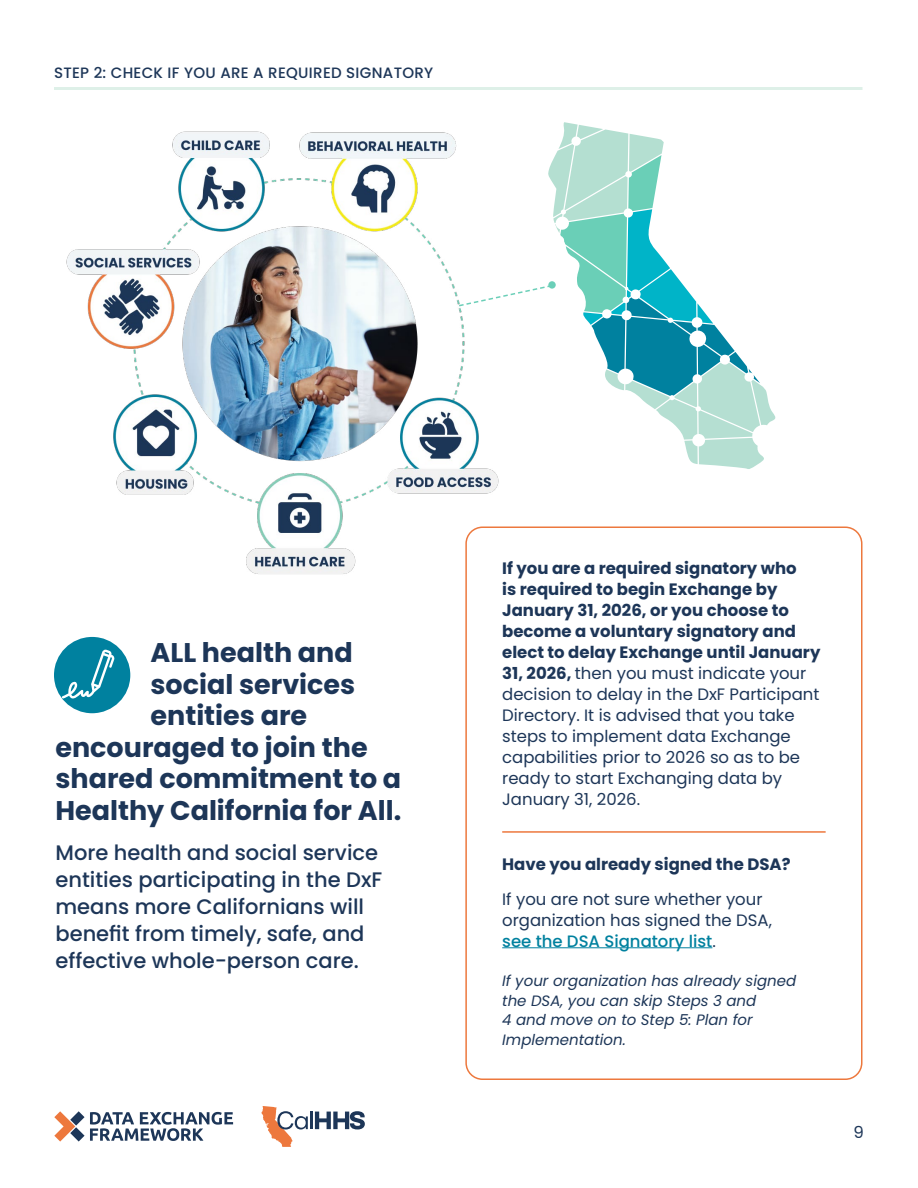
<style>
.page{position:relative;width:918px;height:1188px;background:#fff}
.page>*{position:absolute;margin:0;border:0;box-sizing:border-box;transform-origin:0 0}
.t1{font:700 27px "Poppins";color:#1d3658}
.t2{font:500 21px/27px "Poppins";color:#1d3658}
.t3{font:16.5px/21px "Poppins";color:#1d3658}
.t4{font:700 16.5px "Poppins";color:#1d3658}
.t5{font:italic 15px/19.5px "Poppins";color:#1d3658}
.t6{font:500 15px "Poppins";letter-spacing:.02em;color:#1d3658}
.s1{font-weight:700}
.s2{font-weight:500;color:#00819f}
</style>
<div class="page">
<svg style="left:54px;top:1111px;width:179px;height:31px"></svg>
<svg style="left:261px;top:1106px;width:104px;height:41px"></svg>
<div style="left:465px;top:526px;width:397px;height:554px;border:2px solid #ed783d;border-radius:16px"></div>
<hr style="left:54px;top:87px;width:808px;height:3px;background:#def0e8">
<hr style="left:502px;top:947px;width:210px;height:1px;background:#00819f">
<hr style="left:502px;top:831px;width:324px;height:2px;background:#ed783d">
<div style="left:54px;top:637px;width:76px;height:76px;background:#00819f;border-radius:50%"></div>
<svg style="left:62px;top:650px;width:52px;height:49px"></svg>
<svg style="left:510px;top:122px;width:265px;height:347px"></svg>
<div style="left:548px;top:281px;width:8px;height:8px;background:#6bcfb8;border-radius:50%"></div>
<img style="left:66px;top:131px;width:443px;height:456px">
<p class="t6" style="left:54px;top:64px;width:381px">STEP 2: CHECK IF YOU ARE A REQUIRED SIGNATORY</p>
<h2 class="t1" style="left:151px;top:637px;width:204px">ALL health and</h2>
<h2 class="t1" style="left:151px;top:669px;width:206px">social services</h2>
<h2 class="t1" style="left:151px;top:700px;width:158px">entities are</h2>
<h2 class="t1" style="left:56px;top:732px;width:314px">encouraged to join the</h2>
<h2 class="t1" style="left:56px;top:763px;width:347px">shared commitment to a</h2>
<h2 class="t1" style="left:56px;top:795px;width:347px">Healthy California for All.</h2>
<h2 class="t2" style="left:56px;top:840px;width:328px">More health and social service entities participating in the DxF means more Californians will benefit from timely, safe, and effective whole-person care.</h2>
<p class="t3" style="left:502px;top:558px;width:320px"><span class="s1">If you are a required signatory who<br>is required to begin Exchange by January 31, 2026, or you choose to become a voluntary signatory and elect to delay Exchange until January 31, 2026,</span> then you must indicate your decision to delay in the DxF Participant Directory. It is advised that you take steps to implement data Exchange capabilities prior to 2026 so as to be ready to start Exchanging data by January 31, 2026.</p>
<h3 class="t4" style="left:502px;top:855px;width:290px">Have you already signed the DSA?</h3>
<p class="t3" style="left:502px;top:888px;width:271px">If you are not sure whether your organization has signed the DSA, <span class="s2">see the DSA Signatory list</span>.</p>
<p class="t5" style="left:502px;top:971px;width:296px">If your organization has already signed the DSA, you can skip Steps 3 and<br>4 and move on to Step 5: Plan for<br>Implementation.</p>
<p class="t3" style="left:854px;top:1122px;width:12px">9</p>
</div>
